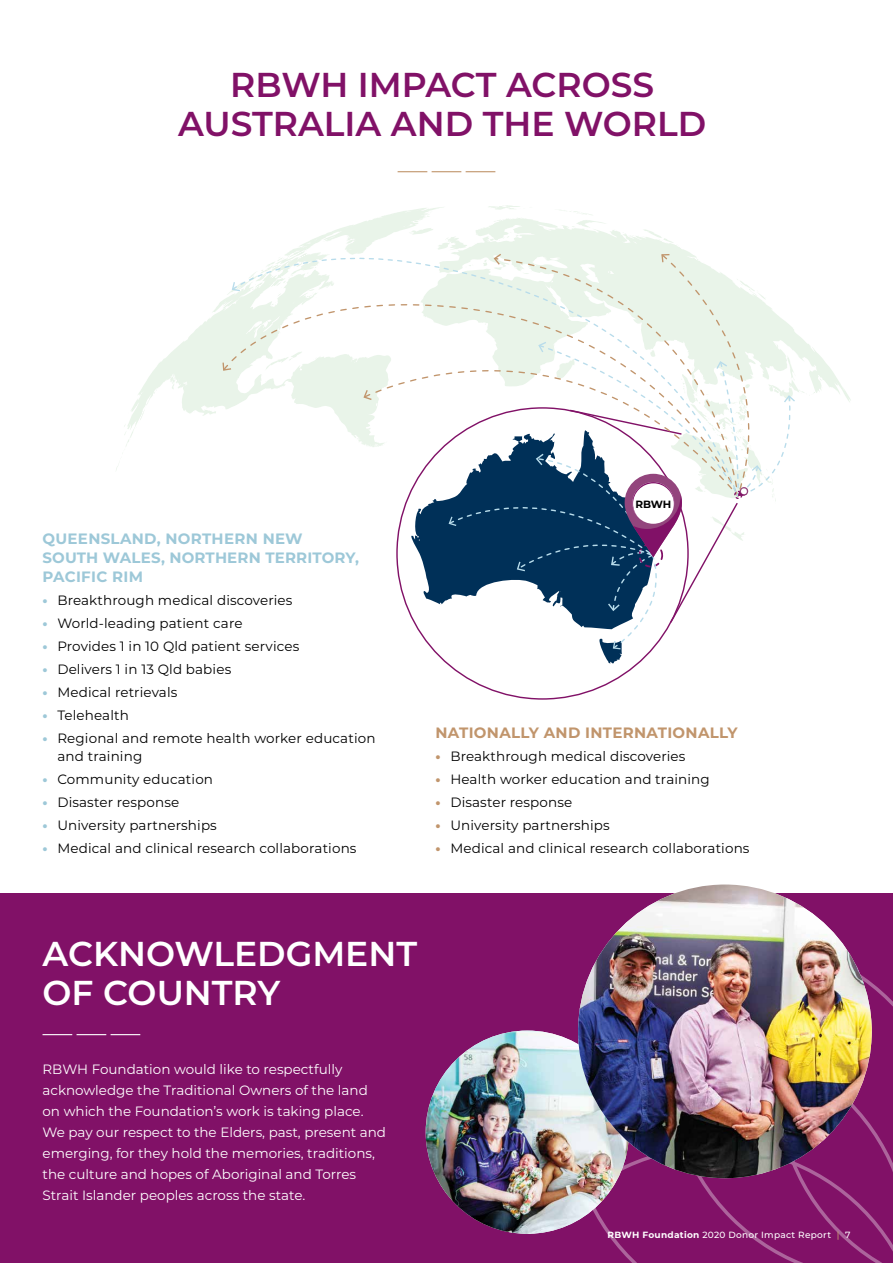
<style>
.page{position:relative;width:893px;height:1263px;background:#fff}
.page>*{position:absolute;margin:0;border:0;box-sizing:border-box;transform-origin:0 0}
.t1{font:600 34.5px/39px "Montserrat";color:#811167;text-align:center}
.t2{font:600 34.5px/39px "Montserrat";color:#fff}
.t3{font:700 15px/18.8px "Montserrat";letter-spacing:.01em;color:#9dc8d8}
.t4{font:700 15px "Montserrat";letter-spacing:.02em;color:#c1956c}
.t5{font:13.5px/18.8px "Montserrat";letter-spacing:.01em;color:#000}
.t6{font:13.5px/21px "Montserrat";color:#fff}
.t7{font:700 10.5px "Montserrat";color:#000}
.t8{font:500 9px "Montserrat";letter-spacing:.03em;color:#fff}
.s1{font-weight:800;color:#9dc8d8}
.s2{font-weight:800;color:#c1956c}
.s3{font-weight:700}
.s4{color:#c1956c}
</style>
<div class="page">
<div style="left:0;top:893px;width:893px;height:370px;background:#811167"></div>
<svg style="left:583px;top:952px;width:310px;height:311px"></svg>
<svg style="left:116px;top:205px;width:735px;height:336px"></svg>
<svg style="left:411px;top:498px;width:31px;height:131px"></svg>
<svg style="left:222px;top:363px;width:9px;height:8px"></svg>
<svg style="left:231px;top:242px;width:508px;height:256px"></svg>
<svg style="left:232px;top:282px;width:8px;height:9px"></svg>
<svg style="left:398px;top:171px;width:97px;height:1px"></svg>
<svg style="left:43px;top:1034px;width:97px;height:1px"></svg>
<svg style="left:442px;top:253px;width:354px;height:411px"></svg>
<img style="left:426px;top:1030px;width:203px;height:204px;border-radius:102px">
<img style="left:578px;top:884px;width:294px;height:294px;border-radius:147px">
<h1 class="t1" style="left:178px;top:64px;width:530px">RBWH IMPACT ACROSS<br>AUSTRALIA AND THE WORLD</h1>
<p class="t3" style="left:43px;top:528px;width:318px">QUEENSLAND, NORTHERN NEW<br>SOUTH WALES, NORTHERN TERRITORY,<br>PACIFIC RIM</p>
<p class="t5" style="left:43px;top:590px;width:251px"><span class="s1">•</span> Breakthrough medical discoveries</p>
<p class="t5" style="left:43px;top:613px;width:202px"><span class="s1">•</span> World-leading patient care</p>
<p class="t5" style="left:43px;top:636px;width:258px"><span class="s1">•</span> Provides 1 in 10 Qld patient services</p>
<p class="t5" style="left:43px;top:659px;width:190px"><span class="s1">•</span> Delivers 1 in 13 Qld babies</p>
<p class="t5" style="left:43px;top:682px;width:136px"><span class="s1">•</span> Medical retrievals</p>
<p class="t5" style="left:43px;top:705px;width:88px"><span class="s1">•</span> Telehealth</p>
<p class="t5" style="left:57px;top:728px;width:320px;text-indent:-15px"><span class="s1">•</span> Regional and remote health worker education and training</p>
<p class="t5" style="left:43px;top:770px;width:172px"><span class="s1">•</span> Community education</p>
<p class="t5" style="left:43px;top:793px;width:138px"><span class="s1">•</span> Disaster response</p>
<p class="t5" style="left:43px;top:816px;width:176px"><span class="s1">•</span> University partnerships</p>
<p class="t5" style="left:43px;top:839px;width:316px"><span class="s1">•</span> Medical and clinical research collaborations</p>
<p class="t7" style="left:635px;top:496px;width:38px">RBWH</p>
<p class="t4" style="left:435px;top:722px;width:304px">NATIONALLY AND INTERNATIONALLY</p>
<p class="t5" style="left:435px;top:746px;width:251px"><span class="s2">•</span> Breakthrough medical discoveries</p>
<p class="t5" style="left:435px;top:769px;width:276px"><span class="s2">•</span> Health worker education and training</p>
<p class="t5" style="left:435px;top:792px;width:138px"><span class="s2">•</span> Disaster response</p>
<p class="t5" style="left:435px;top:815px;width:176px"><span class="s2">•</span> University partnerships</p>
<p class="t5" style="left:435px;top:838px;width:316px"><span class="s2">•</span> Medical and clinical research collaborations</p>
<h1 class="t2" style="left:43px;top:933px;width:376px">ACKNOWLEDGMENT<br>OF COUNTRY</h1>
<p class="t6" style="left:43px;top:1058px;width:345px">RBWH Foundation would like to respectfully acknowledge the Traditional Owners of the land on which the Foundation’s work is taking place.<br>We pay our respect to the Elders, past, present and emerging, for they hold the memories, traditions, the culture and hopes of Aboriginal and Torres Strait Islander peoples across the state.</p>
<p class="t8" style="left:608px;top:1228px;width:244px"><span class="s3">RBWH Foundation</span> 2020 Donor Impact Report <span class="s4">|</span> 7</p>
</div>
